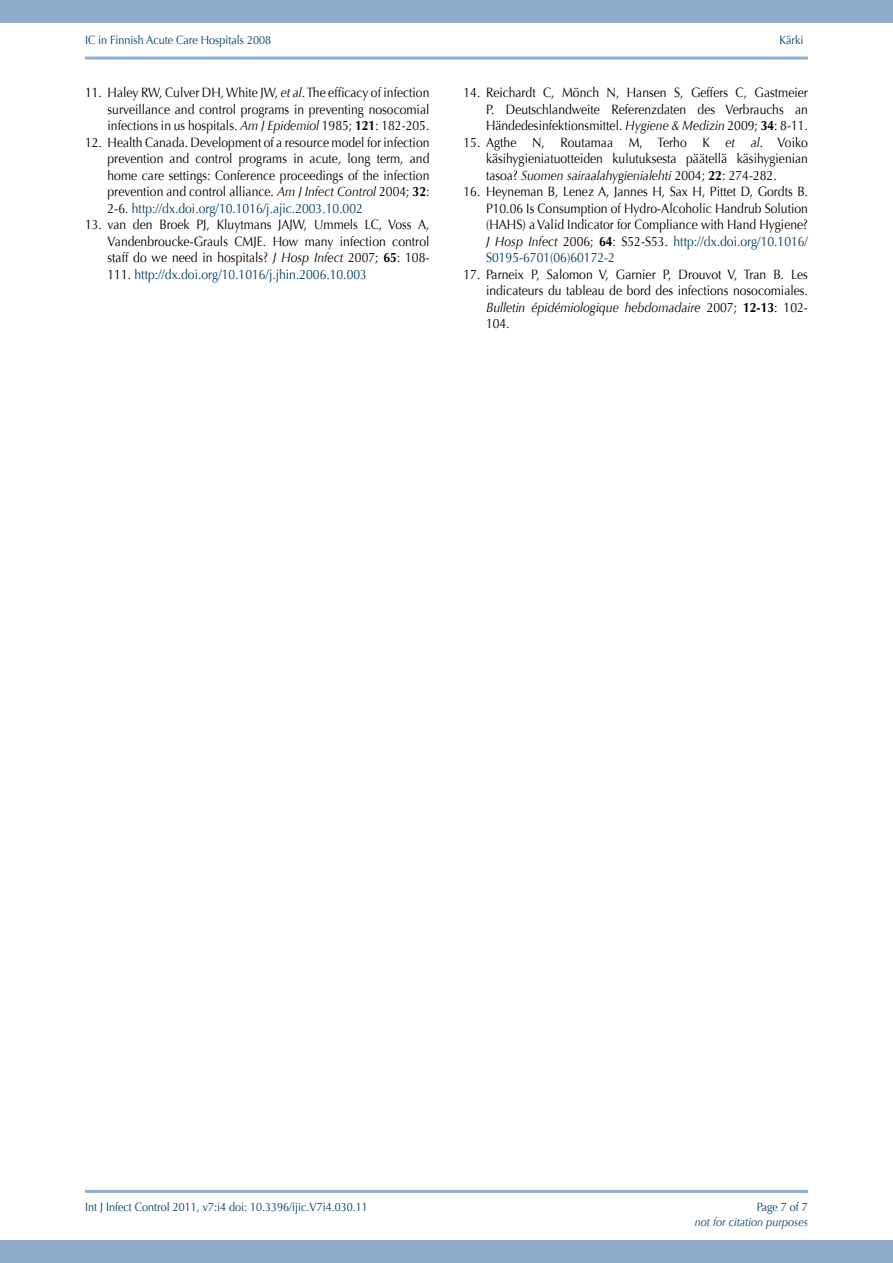
<style>
.page{position:relative;width:893px;height:1263px;background:#fff}
.page>*{position:absolute;margin:0;border:0;box-sizing:border-box;transform-origin:0 0}
.t1{font:13.5px/16.5px "Optima";color:#000;text-align:justify;scale:.9 1}
.t2{font:12px "Optima";color:#003e61;scale:.9 1}
.t3{font:italic 12px "Optima";color:#003e61;scale:.9 1}
.s1{font-style:italic}
.s2{font-weight:700}
.s3{color:#003e61}
</style>
<div class="page">
<div style="left:0;top:0;width:893px;height:23px;background:#8faccd"></div>
<div style="left:0;top:1240px;width:893px;height:23px;background:#8faccd"></div>
<hr style="left:85px;top:1190px;width:723px;height:3px;background:#8faccd">
<hr style="left:85px;top:57px;width:723px;height:3px;background:#8faccd">
<p class="t2" style="left:85px;top:33px;width:208px">IC in Finnish Acute Care Hospitals 2008</p>
<p class="t2" style="left:780px;top:33px;width:28px">Kärki</p>
<p class="t1" style="left:108px;top:85px;width:359px;text-indent:-23px">11. Haley RW, Culver DH, White JW, <span class="s1">et al</span>. The efficacy of infection surveillance and control programs in preventing nosocomial infections in us hospitals. <span class="s1">Am J Epidemiol</span> 1985; <span class="s2">121</span>: 182-205.</p>
<p class="t1" style="left:108px;top:134px;width:359px;text-indent:-23px">12. Health Canada. Development of a resource model for infection prevention and control programs in acute, long term, and home care settings: Conference proceedings of the infection prevention and control alliance. <span class="s1">Am J Infect Control</span> 2004; <span class="s2">32</span>:<br>2-6. <span class="s3">http://dx.doi.org/10.1016/j.ajic.2003.10.002</span></p>
<p class="t1" style="left:108px;top:217px;width:359px;text-indent:-23px">13. van den Broek PJ, Kluytmans JAJW, Ummels LC, Voss A, Vandenbroucke-Grauls CMJE. How many infection control staff do we need in hospitals? <span class="s1">J Hosp Infect</span> 2007; <span class="s2">65</span>: 108- 111. <span class="s3">http://dx.doi.org/10.1016/j.jhin.2006.10.003</span></p>
<p class="t1" style="left:486px;top:85px;width:359px;text-indent:-23px">14. Reichardt C, Mönch N, Hansen S, Geffers C, Gastmeier P. Deutschlandweite Referenzdaten des Verbrauchs an Händedesinfektionsmittel. <span class="s1">Hygiene &amp; Medizin</span> 2009; <span class="s2">34</span>: 8-11.</p>
<p class="t1" style="left:486px;top:134px;width:359px;text-indent:-23px">15. Agthe N, Routamaa M, Terho K <span class="s1">et al</span>. Voiko käsihygieniatuotteiden kulutuksesta päätellä käsihygienian tasoa? <span class="s1">Suomen sairaalahygienialehti</span> 2004; <span class="s2">22</span>: 274-282.</p>
<p class="t1" style="left:486px;top:184px;width:359px;text-indent:-23px">16. Heyneman B, Lenez A, Jannes H, Sax H, Pittet D, Gordts B.<br>P10.06 Is Consumption of Hydro-Alcoholic Handrub Solution (HAHS) a Valid Indicator for Compliance with Hand Hygiene?<br><span class="s1">J Hosp Infect</span> 2006; <span class="s2">64</span>: S52-S53. <span class="s3">http://dx.doi.org/10.1016/ S0195-6701(06)60172-2</span></p>
<p class="t1" style="left:486px;top:266px;width:359px;text-indent:-23px">17. Parneix P, Salomon V, Garnier P, Drouvot V, Tran B. Les indicateurs du tableau de bord des infections nosocomiales.<br><span class="s1">Bulletin épidémiologique hebdomadaire</span> 2007; <span class="s2">12-13</span>: 102- 104.</p>
<p class="t2" style="left:85px;top:1200px;width:316px">Int J Infect Control 2011, v7:i4 doi: 10.3396/ijic.V7i4.030.11</p>
<p class="t2" style="left:757px;top:1200px;width:58px">Page 7 of 7</p>
<p class="t3" style="left:695px;top:1215px;width:127px">not for citation purposes</p>
</div>
